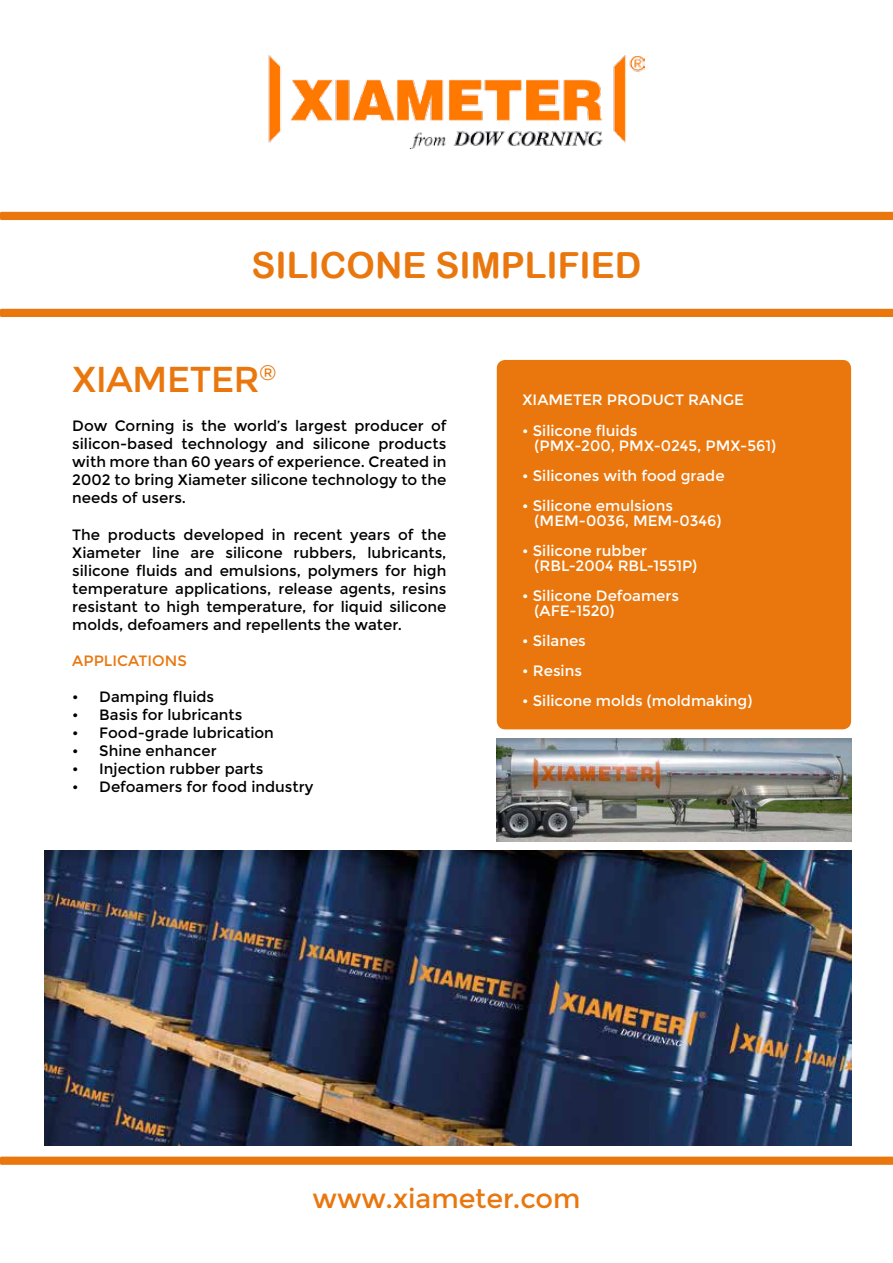
<style>
.page{position:relative;width:893px;height:1263px;background:#fff}
.page>*{position:absolute;margin:0;border:0;box-sizing:border-box;transform-origin:0 0}
.t1{font:36px "Arial Rounded MT Bold";color:#e9770e}
.t2{font:36px "Montserrat";letter-spacing:-.02em;color:#e9770e}
.t3{font:27px "Montserrat";color:#e9770e}
.t4{font:15px/18px "Montserrat";color:#000;text-align:justify}
.t5{font:15px/15px "Montserrat";color:#fff}
.t6{font:15px "Montserrat";color:#e9770e}
</style>
<div class="page">
<div style="left:44px;top:849px;width:808px;height:297px;background:#000;opacity:.18"></div>
<div style="left:497px;top:360px;width:354px;height:369px;background:#e9770e;border-radius:9px"></div>
<img style="left:268px;top:56px;width:376px;height:93px">
<div style="left:495px;top:737px;width:357px;height:105px;background:#000;opacity:.18"></div>
<div style="left:0;top:212px;width:893px;height:8px;background:#e9770e"></div>
<div style="left:0;top:309px;width:893px;height:8px;background:#e9770e"></div>
<svg style="left:0;top:1156px;width:893px;height:9px;background:#ea8222"></svg>
<h1 class="t1" style="left:252px;top:243px;width:391px">SILICONE SIMPLIFIED</h1>
<h1 class="t2" style="left:72px;top:359px;width:206px">XIAMETER<sup>®</sup></h1>
<p class="t4" style="left:72px;top:417px;width:376px">Dow Corning is the world’s largest producer of silicon-based technology and silicone products with more than 60 years of experience. Created in 2002 to bring Xiameter silicone technology to the needs of users.</p>
<p class="t4" style="left:72px;top:525px;width:376px">The products developed in recent years of the Xiameter line are silicone rubbers, lubricants, silicone fluids and emulsions, polymers for high temperature applications, release agents, resins resistant to high temperature, for liquid silicone molds, defoamers and repellents the water.</p>
<p class="t6" style="left:72px;top:651px;width:116px">APPLICATIONS</p>
<p class="t4" style="left:72px;top:687px;width:143px">• Damping fluids</p>
<p class="t4" style="left:72px;top:705px;width:172px">• Basis for lubricants</p>
<p class="t4" style="left:72px;top:723px;width:203px">• Food-grade lubrication</p>
<p class="t4" style="left:72px;top:741px;width:146px">• Shine enhancer</p>
<p class="t4" style="left:72px;top:759px;width:193px">• Injection rubber parts</p>
<p class="t4" style="left:72px;top:777px;width:243px">• Defoamers for food industry</p>
<p class="t5" style="left:523px;top:392px;width:223px">XIAMETER PRODUCT RANGE</p>
<p class="t5" style="left:535px;top:423px;width:243px;text-indent:-12px">• Silicone fluids<br>(PMX-200, PMX-0245, PMX-561)</p>
<p class="t5" style="left:522px;top:468px;width:204px">• Silicones with food grade</p>
<p class="t5" style="left:535px;top:498px;width:188px;text-indent:-12px">• Silicone emulsions (MEM-0036, MEM-0346)</p>
<p class="t5" style="left:535px;top:543px;width:164px;text-indent:-12px">• Silicone rubber (RBL-2004 RBL-1551P)</p>
<p class="t5" style="left:535px;top:588px;width:146px;text-indent:-12px">• Silicone Defoamers (AFE-1520)</p>
<p class="t5" style="left:522px;top:633px;width:65px">• Silanes</p>
<p class="t5" style="left:522px;top:663px;width:61px">• Resins</p>
<p class="t5" style="left:522px;top:693px;width:231px">• Silicone molds (moldmaking)</p>
<h2 class="t3" style="left:312px;top:1182px;width:270px">www.xiameter.com</h2>
</div>
